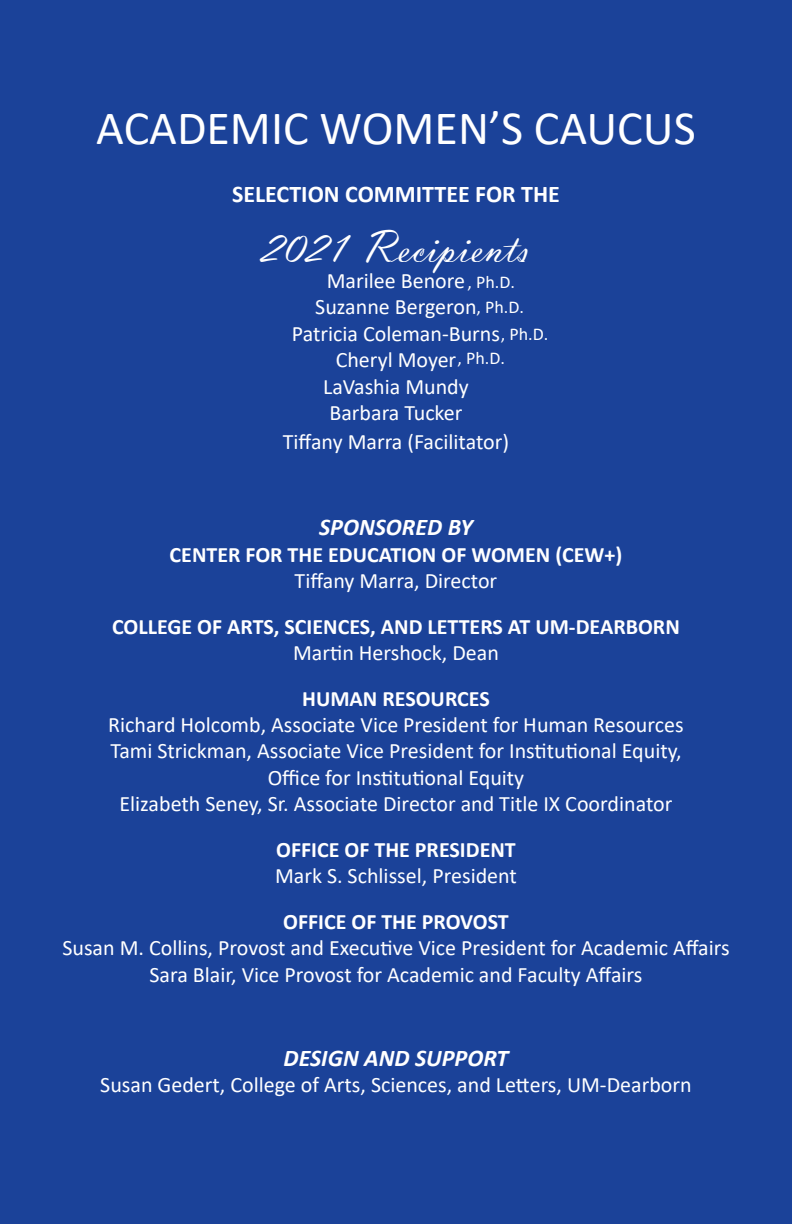
<style>
.page{position:relative;width:792px;height:1224px;background:#1b4299}
.page>*{position:absolute;margin:0;border:0;box-sizing:border-box;transform-origin:0 0}
.t1{font:48px "Calibri";color:#fff}
.t2{font:italic 48px "Vladimir Script";color:#fff}
.t3{font:italic 700 24px "Calibri";color:#fff}
.t4{font:700 24px "Calibri";color:#fff}
.t5{font:22px "Calibri";color:#fff}
.t6{font:700 22px "Calibri";color:#fff}
.t7{font:18px/24.8px "Calibri";color:#fff;text-align:center}
</style>
<div class="page">
<p class="t1" style="left:96px;top:95px;width:601px">ACADEMIC WOMEN’S CAUCUS</p>
<p class="t4" style="left:232px;top:177px;width:329px">SELECTION COMMITTEE FOR THE</p>
<p class="t2" style="left:262px;top:218px;width:286px">2021 Recipients</p>
<p class="t5" style="left:327px;top:265px;width:140px">Marilee Benore</p>
<p class="t5" style="left:315px;top:292px;width:163px">Suzanne Bergeron</p>
<p class="t5" style="left:292px;top:318px;width:210px">Patricia Coleman-Burns</p>
<p class="t5" style="left:336px;top:345px;width:122px">Cheryl Moyer</p>
<p class="t5" style="left:323px;top:371px;width:147px">LaVashia Mundy</p>
<p class="t5" style="left:329px;top:397px;width:135px">Barbara Tucker</p>
<p class="t5" style="left:283px;top:426px;width:228px">Tiffany Marra (Facilitator)</p>
<p class="t7" style="left:468px;top:269px;width:58px">, Ph.D. , Ph.D.</p>
<p class="t7" style="left:458px;top:321px;width:92px;text-align:left;text-indent:43px">, Ph.D. , Ph.D.</p>
<p class="t3" style="left:319px;top:510px;width:155px">SPONSORED BY</p>
<p class="t6" style="left:170px;top:539px;width:454px">CENTER FOR THE EDUCATION OF WOMEN (CEW+)</p>
<p class="t5" style="left:295px;top:565px;width:204px">Tiffany Marra, Director</p>
<p class="t6" style="left:112px;top:611px;width:569px">COLLEGE OF ARTS, SCIENCES, AND LETTERS AT UM-DEARBORN</p>
<p class="t5" style="left:293px;top:637px;width:207px">Martin Hershock, Dean</p>
<p class="t6" style="left:302px;top:683px;width:189px">HUMAN RESOURCES</p>
<p class="t5" style="left:108px;top:709px;width:577px">Richard Holcomb, Associate Vice President for Human Resources</p>
<p class="t5" style="left:110px;top:736px;width:573px">Tami Strickman, Associate Vice President for Institutional Equity,</p>
<p class="t5" style="left:268px;top:762px;width:258px">Office for Institutional Equity</p>
<p class="t5" style="left:119px;top:789px;width:555px">Elizabeth Seney, Sr. Associate Director and Title IX Coordinator</p>
<p class="t6" style="left:276px;top:834px;width:241px">OFFICE OF THE PRESIDENT</p>
<p class="t5" style="left:275px;top:861px;width:243px">Mark S. Schlissel, President</p>
<p class="t6" style="left:283px;top:906px;width:227px">OFFICE OF THE PROVOST</p>
<p class="t5" style="left:62px;top:933px;width:669px">Susan M. Collins, Provost and Executive Vice President for Academic Affairs</p>
<p class="t5" style="left:150px;top:959px;width:495px">Sara Blair, Vice Provost for Academic and Faculty Affairs</p>
<p class="t3" style="left:284px;top:1041px;width:226px">DESIGN AND SUPPORT</p>
<p class="t5" style="left:100px;top:1069px;width:593px">Susan Gedert, College of Arts, Sciences, and Letters, UM-Dearborn</p>
</div>
